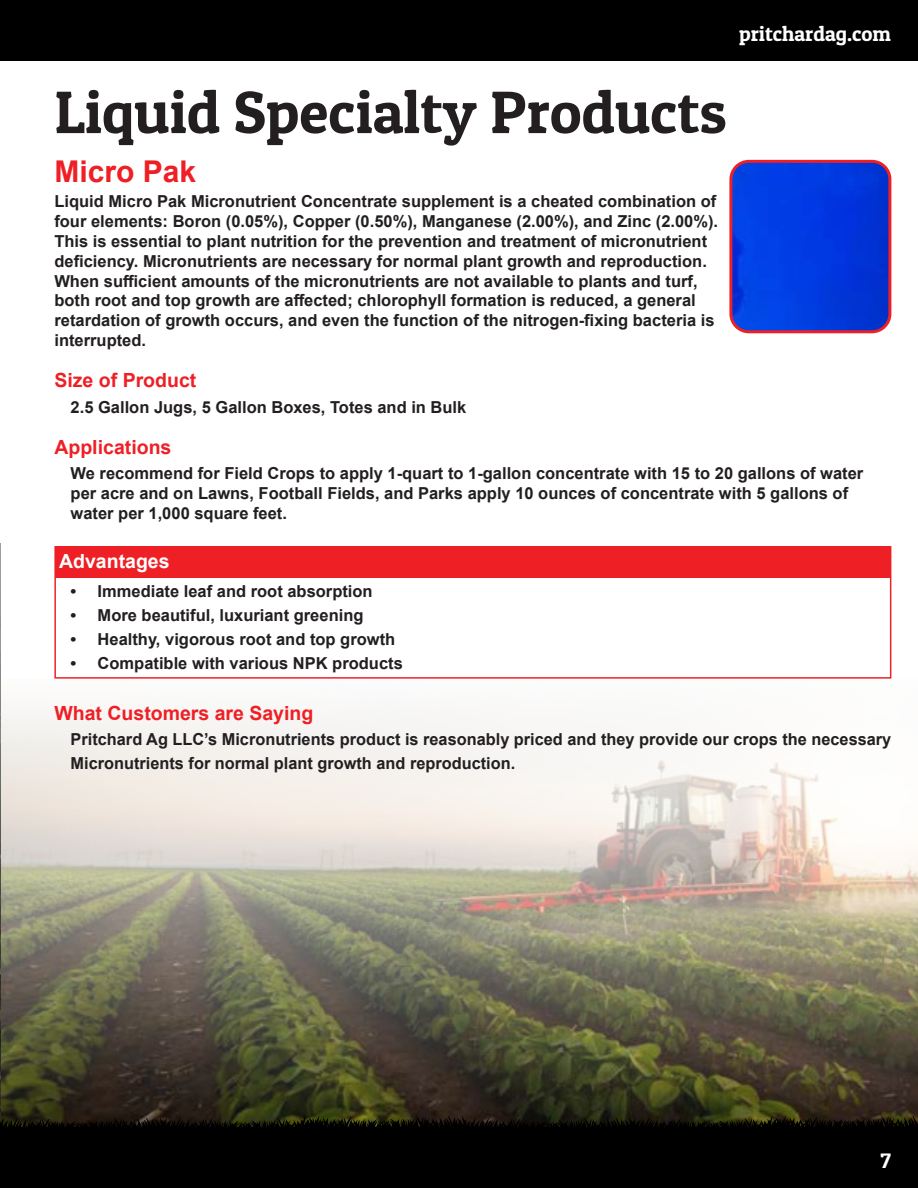
<style>
.page{position:relative;width:918px;height:1188px;background:#fff}
.page>*{position:absolute;margin:0;border:0;box-sizing:border-box;transform-origin:0 0}
.t1{font:60px "Patua One";color:#231f20}
.t2{font:700 30px "Arial";color:#ee2026}
.t3{font:21px "Patua One";color:#fff}
.t4{font:700 19.5px "Arial";color:#ee2026}
.t5{font:700 19.5px "Arial";color:#fff}
.t6{font:700 16.5px/19.8px "Arial";color:#231f20}
</style>
<div class="page">
<img style="left:1px;top:663px;width:917px;height:453px">
<img style="left:0;top:544px;width:1px;height:572px">
<svg style="left:0;top:1116px;width:918px;height:11px;background:#1b180b"></svg>
<div style="left:0;top:0;width:918px;height:61px;background:#000"></div>
<div style="left:0;top:1127px;width:918px;height:61px;background:#000"></div>
<div style="left:55px;top:547px;width:835px;height:31px;background:#ee2026"></div>
<div style="left:54px;top:546px;width:837px;height:133px;border:2px solid #ee2026"></div>
<img style="left:733px;top:161px;width:157px;height:171px">
<div style="left:729px;top:160px;width:162px;height:173px;border:3px solid #ee2026;border-radius:18px"></div>
<p class="t3" style="left:739px;top:20px;width:153px">pritchardag.com</p>
<p class="t1" style="left:54px;top:75px;width:674px">Liquid Specialty Products</p>
<p class="t2" style="left:54px;top:150px;width:143px">Micro Pak</p>
<p class="t6" style="left:54px;top:192px;width:665px">Liquid Micro Pak Micronutrient Concentrate supplement is a cheated combination of four elements: Boron (0.05%), Copper (0.50%), Manganese (2.00%), and Zinc (2.00%).<br>This is essential to plant nutrition for the prevention and treatment of micronutrient deficiency. Micronutrients are necessary for normal plant growth and reproduction.<br>When sufficient amounts of the micronutrients are not available to plants and turf, both root and top growth are affected; chlorophyll formation is reduced, a general retardation of growth occurs, and even the function of the nitrogen-fixing bacteria is interrupted.</p>
<p class="t4" style="left:54px;top:367px;width:143px">Size of Product</p>
<p class="t6" style="left:71px;top:397px;width:397px">2.5 Gallon Jugs, 5 Gallon Boxes, Totes and in Bulk</p>
<p class="t4" style="left:54px;top:433px;width:119px">Applications</p>
<p class="t6" style="left:71px;top:464px;width:794px">We recommend for Field Crops to apply 1-quart to 1-gallon concentrate with 15 to 20 gallons of water per acre and on Lawns, Football Fields, and Parks apply 10 ounces of concentrate with 5 gallons of water per 1,000 square feet.</p>
<p class="t5" style="left:59px;top:548px;width:112px">Advantages</p>
<p class="t6" style="left:71px;top:581px;width:304px">• Immediate leaf and root absorption</p>
<p class="t6" style="left:71px;top:605px;width:294px">• More beautiful, luxuriant greening</p>
<p class="t6" style="left:71px;top:629px;width:326px">• Healthy, vigorous root and top growth</p>
<p class="t6" style="left:71px;top:653px;width:334px">• Compatible with various NPK products</p>
<p class="t4" style="left:54px;top:699px;width:260px">What Customers are Saying</p>
<p class="t6" style="left:71px;top:728px;width:822px;line-height:24px">Pritchard Ag LLC’s Micronutrients product is reasonably priced and they provide our crops the necessary<br>Micronutrients for normal plant growth and reproduction.</p>
<p class="t3" style="left:880px;top:1147px;width:12px">7</p>
</div>
